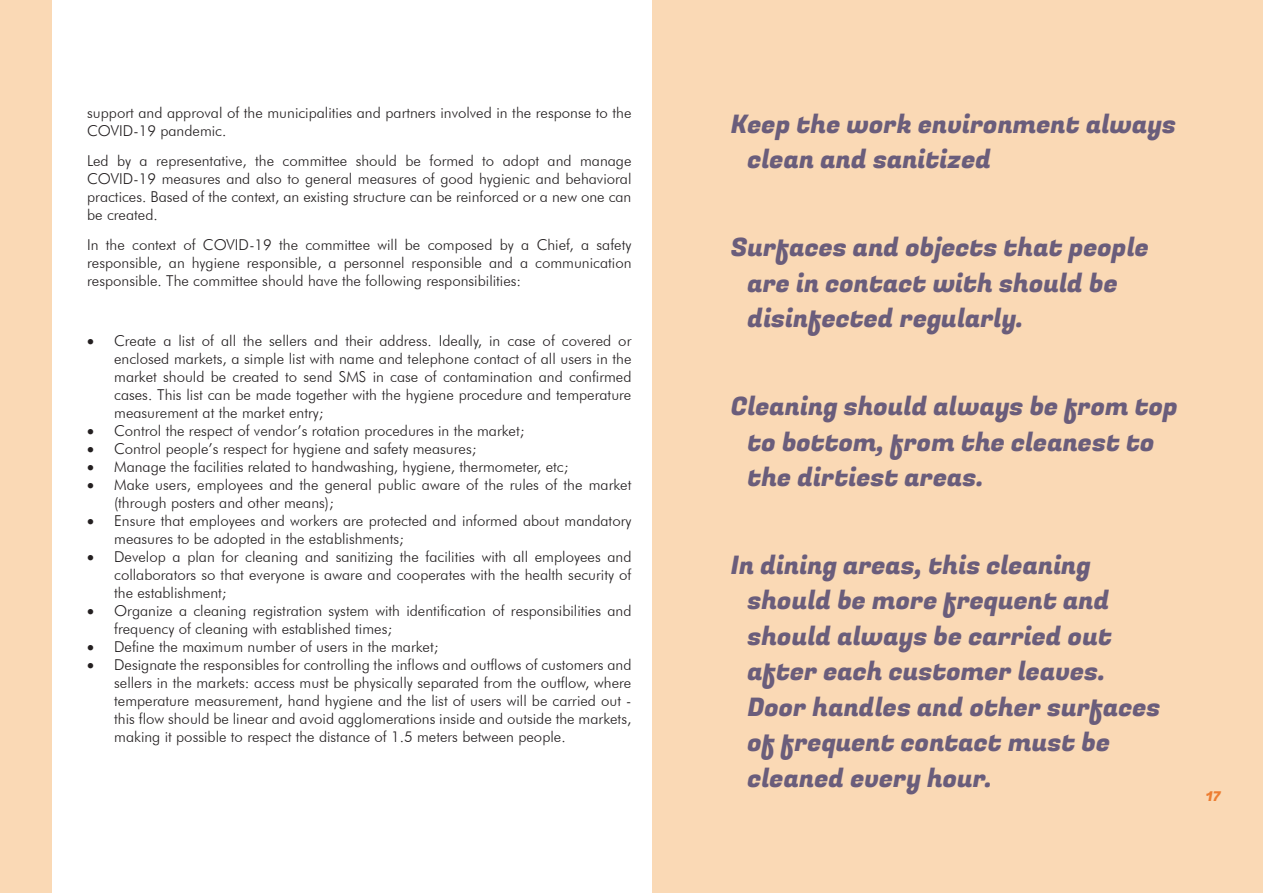
<style>
.page{position:relative;width:1263px;height:893px;background:#fff}
.page>*{position:absolute;margin:0;border:0;box-sizing:border-box;transform-origin:0 0}
.Toc_2{font:25.5px/35.4px "Fugaz One";color:#6a5d7b}
.t1{font:300 15px/18px "Futura BT";color:#231f20;text-align:justify}
.t2{font:13.5px "Fugaz One";color:#ed7d31}
</style>
<div class="page">
<div style="left:653px;top:0;width:610px;height:893px;background:#fad9b5"></div>
<div style="left:0;top:0;width:51px;height:893px;background:#fad9b5"></div>
<p class="t1" style="left:87px;top:103px;width:546px">support and approval of the municipalities and partners involved in the response to the<br>COVID-19 pandemic.</p>
<p class="t1" style="left:87px;top:151px;width:546px">Led by a representative, the committee should be formed to adopt and manage COVID-19 measures and also to general measures of good hygienic and behavioral practices. Based of the context, an existing structure can be reinforced or a new one can be created.</p>
<p class="t1" style="left:87px;top:235px;width:546px">In the context of COVID-19 the committee will be composed by a Chief, a safety responsible, an hygiene responsible, a personnel responsible and a communication responsible. The committee should have the following responsibilities:</p>
<p class="t1" style="left:114px;top:331px;width:519px;text-indent:-27px">• Create a list of all the sellers and their address. Ideally, in case of covered or enclosed markets, a simple list with name and telephone contact of all users in the market should be created to send SMS in case of contamination and confirmed cases. This list can be made together with the hygiene procedure and temperature measurement at the market entry;</p>
<p class="t1" style="left:87px;top:421px;width:439px">• Control the respect of vendor’s rotation procedures in the market;</p>
<p class="t1" style="left:87px;top:439px;width:391px">• Control people’s respect for hygiene and safety measures;</p>
<p class="t1" style="left:87px;top:457px;width:483px">• Manage the facilities related to handwashing, hygiene, thermometer, etc;</p>
<p class="t1" style="left:114px;top:475px;width:519px;text-indent:-27px">• Make users, employees and the general public aware of the rules of the market (through posters and other means);</p>
<p class="t1" style="left:114px;top:511px;width:519px;text-indent:-27px">• Ensure that employees and workers are protected and informed about mandatory measures to be adopted in the establishments;</p>
<p class="t1" style="left:114px;top:547px;width:519px;text-indent:-27px">• Develop a plan for cleaning and sanitizing the facilities with all employees and collaborators so that everyone is aware and cooperates with the health security of the establishment;</p>
<p class="t1" style="left:114px;top:601px;width:519px;text-indent:-27px">• Organize a cleaning registration system with identification of responsibilities and frequency of cleaning with established times;</p>
<p class="t1" style="left:87px;top:637px;width:353px">• Define the maximum number of users in the market;</p>
<p class="t1" style="left:114px;top:655px;width:519px;text-indent:-27px">• Designate the responsibles for controlling the inflows and outflows of customers and sellers in the markets: access must be physically separated from the outflow, where temperature measurement, hand hygiene and the list of users will be carried out - this flow should be linear and avoid agglomerations inside and outside the markets, making it possible to respect the distance of 1.5 meters between people.</p>
<p class="Toc_2" style="left:747px;top:107px;width:430px;text-indent:-17px">Keep the work environment always clean and sanitized</p>
<p class="Toc_2" style="left:747px;top:231px;width:403px;text-indent:-17px">Surfaces and objects that people are in contact with should be disinfected regularly.</p>
<p class="Toc_2" style="left:747px;top:389px;width:432px;text-indent:-17px">Cleaning should always be from top to bottom, from the cleanest to the dirtiest areas.</p>
<p class="Toc_2" style="left:747px;top:548px;width:415px;text-indent:-17px">In dining areas, this cleaning should be more frequent and should always be carried out after each customer leaves.<br>Door handles and other surfaces of frequent contact must be cleaned every hour.</p>
<p class="t2" style="left:1206px;top:787px;width:16px">17</p>
</div>
